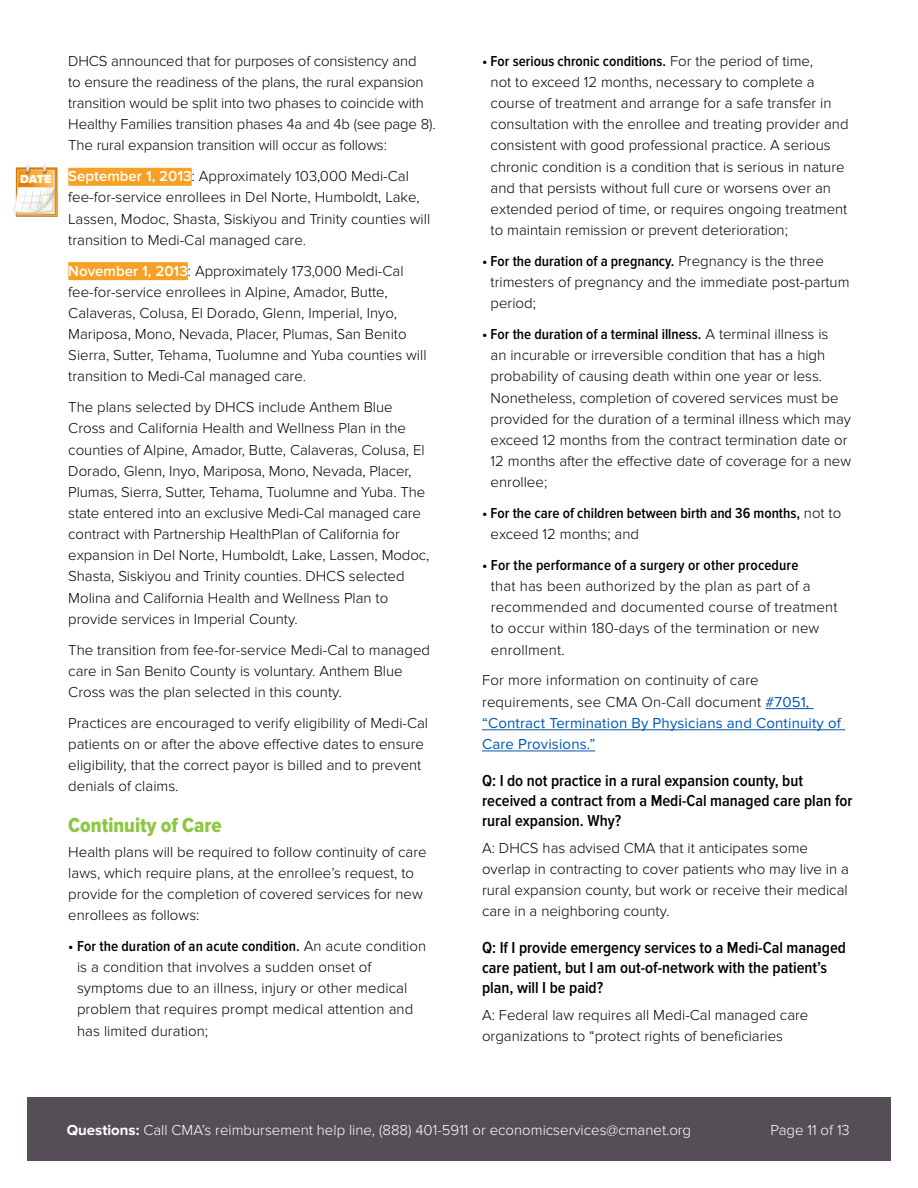
<style>
.page{position:relative;width:918px;height:1188px;background:#fff}
.page>*{position:absolute;margin:0;border:0;box-sizing:border-box;transform-origin:0 0}
.t1{font:21px "Proxima Nova Cond Extrabld";color:#8dc63f}
.t2{font:600 16.5px/20.2px "Proxima Nova Cond";color:#000}
.t3{font:300 15px/21.1px "Proxima Nova";color:#000}
.t4{font:600 15px "Proxima Nova Cond";color:#000}
.t5{font:300 15px "Proxima Nova";color:#fff}
.t6{font:900 12px "Proxima Nova";color:#fff}
.s1{font-weight:600;color:#fff}
.s2{font-family:"Proxima Nova";font-weight:300}
.s3{font-weight:400;color:#0056b3}
.s4{font-weight:700}
</style>
<div class="page">
<div style="left:27px;top:1097px;width:864px;height:63px;background:#564e57"></div>
<img style="left:13px;top:164px;width:45px;height:53px">
<div style="left:68px;top:168px;width:124px;height:18px;background:#f6a025"></div>
<div style="left:68px;top:262px;width:120px;height:18px;background:#f6a025"></div>
<hr style="left:766px;top:708px;width:48px;height:1px;background:#0056b3">
<hr style="left:482px;top:730px;width:363px;height:1px;background:#0056b3">
<hr style="left:482px;top:751px;width:113px;height:1px;background:#0056b3">
<p class="t6" style="left:20px;top:172px;width:32px">DATE</p>
<p class="t3" style="left:68px;top:50px;width:369px">DHCS announced that for purposes of consistency and<br>to ensure the readiness of the plans, the rural expansion transition would be split into two phases to coincide with Healthy Families transition phases 4a and 4b (see page 8).<br>The rural expansion transition will occur as follows:</p>
<p class="t3" style="left:68px;top:166px;width:363px"><span class="s1">September 1, 2013</span>: Approximately 103,000 Medi-Cal fee-for-service enrollees in Del Norte, Humboldt, Lake, Lassen, Modoc, Shasta, Siskiyou and Trinity counties will transition to Medi-Cal managed care.</p>
<p class="t3" style="left:68px;top:260px;width:360px"><span class="s1">November 1, 2013</span>: Approximately 173,000 Medi-Cal fee-for-service enrollees in Alpine, Amador, Butte, Calaveras, Colusa, El Dorado, Glenn, Imperial, Inyo, Mariposa, Mono, Nevada, Placer, Plumas, San Benito Sierra, Sutter, Tehama, Tuolumne and Yuba counties will transition to Medi-Cal managed care.</p>
<p class="t3" style="left:68px;top:397px;width:363px">The plans selected by DHCS include Anthem Blue Cross and California Health and Wellness Plan in the counties of Alpine, Amador, Butte, Calaveras, Colusa, El Dorado, Glenn, Inyo, Mariposa, Mono, Nevada, Placer, Plumas, Sierra, Sutter, Tehama, Tuolumne and Yuba. The state entered into an exclusive Medi-Cal managed care contract with Partnership HealthPlan of California for expansion in Del Norte, Humboldt, Lake, Lassen, Modoc, Shasta, Siskiyou and Trinity counties. DHCS selected Molina and California Health and Wellness Plan to provide services in Imperial County.</p>
<p class="t3" style="left:68px;top:639px;width:363px">The transition from fee-for-service Medi-Cal to managed care in San Benito County is voluntary. Anthem Blue<br>Cross was the plan selected in this county.</p>
<p class="t3" style="left:68px;top:712px;width:361px">Practices are encouraged to verify eligibility of Medi-Cal patients on or after the above effective dates to ensure eligibility, that the correct payor is billed and to prevent denials of claims.</p>
<h1 class="t1" style="left:68px;top:813px;width:155px">Continuity of Care</h1>
<p class="t3" style="left:68px;top:841px;width:360px">Health plans will be required to follow continuity of care laws, which require plans, at the enrollee’s request, to provide for the completion of covered services for new enrollees as follows:</p>
<p class="t4" style="left:68px;top:938px;width:360px">• For the duration of an acute condition. <span class="s2">An acute condition</span></p>
<p class="t3" style="left:77px;top:957px;width:338px">is a condition that involves a sudden onset of symptoms due to an illness, injury or other medical problem that requires prompt medical attention and has limited duration;</p>
<p class="t4" style="left:482px;top:53px;width:333px">• For serious chronic conditions. <span class="s2">For the period of time,</span></p>
<p class="t3" style="left:491px;top:72px;width:359px">not to exceed 12 months, necessary to complete a course of treatment and arrange for a safe transfer in consultation with the enrollee and treating provider and consistent with good professional practice. A serious chronic condition is a condition that is serious in nature and that persists without full cure or worsens over an extended period of time, or requires ongoing treatment to maintain remission or prevent deterioration;</p>
<p class="t4" style="left:482px;top:253px;width:343px">• For the duration of a pregnancy. <span class="s2">Pregnancy is the three</span></p>
<p class="t3" style="left:491px;top:272px;width:360px">trimesters of pregnancy and the immediate post-partum period;</p>
<p class="t4" style="left:482px;top:326px;width:348px">• For the duration of a terminal illness. <span class="s2">A terminal illness is</span></p>
<p class="t3" style="left:491px;top:345px;width:362px">an incurable or irreversible condition that has a high probability of causing death within one year or less.<br>Nonetheless, completion of covered services must be provided for the duration of a terminal illness which may exceed 12 months from the contract termination date or 12 months after the effective date of coverage for a new enrollee;</p>
<p class="t4" style="left:482px;top:505px;width:361px">• For the care of children between birth and 36 months, <span class="s2">not to</span></p>
<p class="t3" style="left:491px;top:524px;width:150px">exceed 12 months; and</p>
<p class="t4" style="left:482px;top:557px;width:318px">• For the performance of a surgery or other procedure</p>
<p class="t3" style="left:491px;top:576px;width:348px">that has been authorized by the plan as part of a recommended and documented course of treatment to occur within 180-days of the termination or new enrollment.</p>
<p class="t3" style="left:482px;top:670px;width:360px">For more information on continuity of care requirements, see CMA On-Call document <span class="s3">#7051, “Contract Termination By Physicians and Continuity of Care Provisions.”</span></p>
<p class="t2" style="left:482px;top:771px;width:372px">Q: I do not practice in a rural expansion county, but received a contract from a Medi-Cal managed care plan for rural expansion. Why?</p>
<p class="t3" style="left:482px;top:837px;width:368px">A: DHCS has advised CMA that it anticipates some overlap in contracting to cover patients who may live in a rural expansion county, but work or receive their medical care in a neighboring county.</p>
<p class="t2" style="left:482px;top:938px;width:365px">Q: If I provide emergency services to a Medi-Cal managed care patient, but I am out-of-network with the patient’s plan, will I be paid?</p>
<p class="t3" style="left:482px;top:1005px;width:328px">A: Federal law requires all Medi-Cal managed care organizations to “protect rights of beneficiaries</p>
<p class="t5" style="left:67px;top:1121px;width:626px"><span class="s4">Questions:</span> Call CMA’s reimbursement help line, (888) 401-5911 or economicservices@cmanet.org</p>
<p class="t5" style="left:770px;top:1121px;width:81px">Page 11 of 13</p>
</div>
